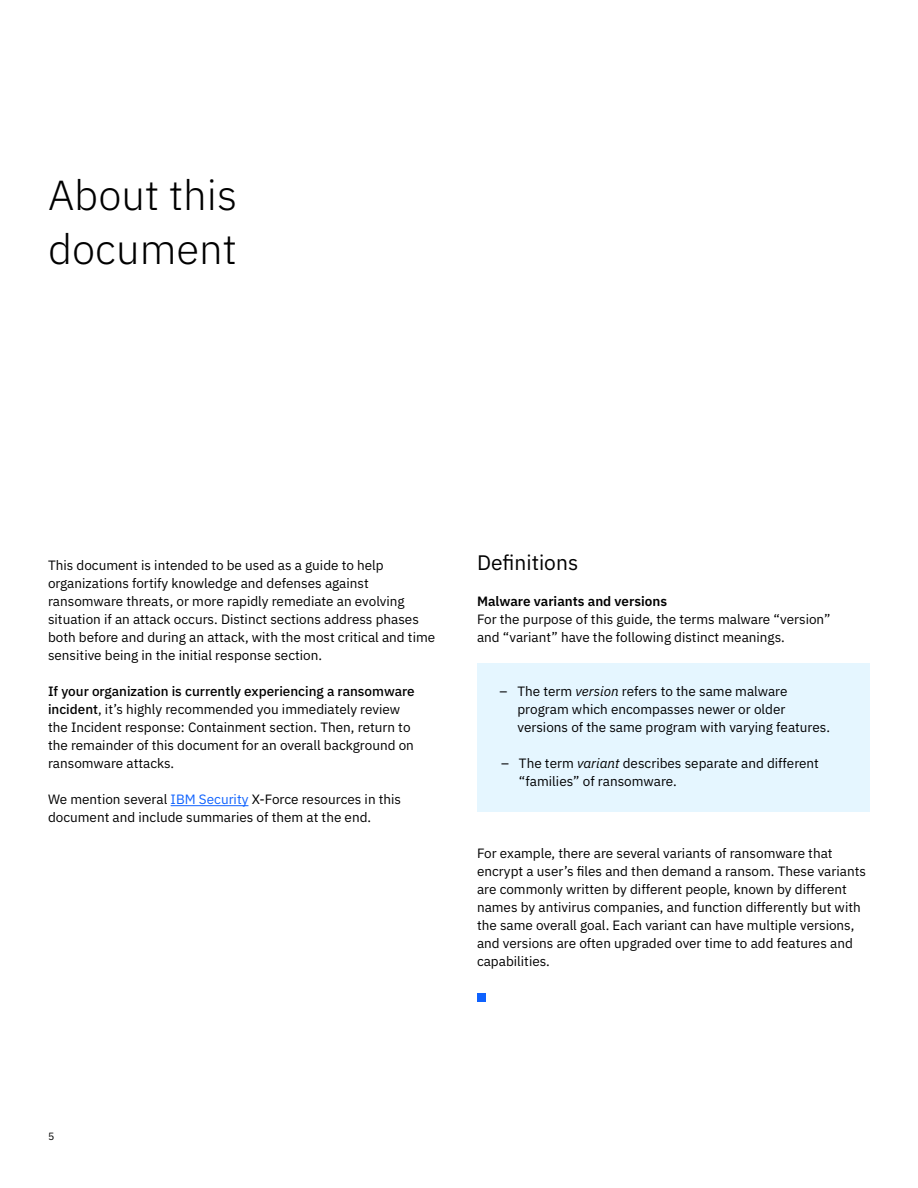
<style>
.page{position:relative;width:918px;height:1188px;background:#fff}
.page>*{position:absolute;margin:0;border:0;box-sizing:border-box;transform-origin:0 0}
.t1{font:300 42px/54px "IBM Plex Sans";color:#000}
.t2{font:21px "IBM Plex Sans";color:#000}
.t3{font:13.5px/18px "IBM Plex Sans";color:#000}
.t4{font:600 13.5px "IBM Plex Sans";color:#000}
.t5{font:10.5px "IBM Plex Sans";color:#000}
.s1{font-weight:500}
.s2{color:#0f62fe}
.s3{font-style:italic}
</style>
<div class="page">
<div style="left:477px;top:663px;width:393px;height:94px;background:#e5f6ff"></div>
<div style="left:477px;top:735px;width:393px;height:76px;background:#e5f6ff"></div>
<hr style="left:171px;top:805px;width:77px;height:1px;background:#0f62fe">
<div style="left:477px;top:993px;width:9px;height:9px;background:#0f62fe"></div>
<h1 class="t1" style="left:48px;top:165px;width:191px">About this document</h1>
<p class="t3" style="left:48px;top:555px;width:389px">This document is intended to be used as a guide to help organizations fortify knowledge and defenses against ransomware threats, or more rapidly remediate an evolving situation if an attack occurs. Distinct sections address phases both before and during an attack, with the most critical and time sensitive being in the initial response section.</p>
<p class="t3" style="left:48px;top:681px;width:368px"><span class="s1">If your organization is currently experiencing a ransomware incident</span>, it’s highly recommended you immediately review the Incident response: Containment section. Then, return to the remainder of this document for an overall background on ransomware attacks.</p>
<p class="t3" style="left:48px;top:789px;width:355px">We mention several <span class="s2">IBM Security</span> X-Force resources in this document and include summaries of them at the end.</p>
<h2 class="t2" style="left:477px;top:547px;width:103px">Definitions</h2>
<p class="t4" style="left:477px;top:591px;width:192px">Malware variants and versions</p>
<p class="t3" style="left:477px;top:609px;width:355px">For the purpose of this guide, the terms malware “version” and “variant” have the following distinct meanings.</p>
<p class="t3" style="left:518px;top:681px;width:314px;text-indent:-18px">– The term <span class="s3">version</span> refers to the same malware program which encompasses newer or older versions of the same program with varying features.</p>
<p class="t3" style="left:519px;top:753px;width:302px;text-indent:-18px">– The term <span class="s3">variant</span> describes separate and different “families” of ransomware.</p>
<p class="t3" style="left:477px;top:843px;width:391px">For example, there are several variants of ransomware that encrypt a user’s files and then demand a ransom. These variants are commonly written by different people, known by different names by antivirus companies, and function differently but with the same overall goal. Each variant can have multiple versions, and versions are often upgraded over time to add features and capabilities.</p>
<p class="t5" style="left:48px;top:1128px;width:8px">5</p>
</div>
